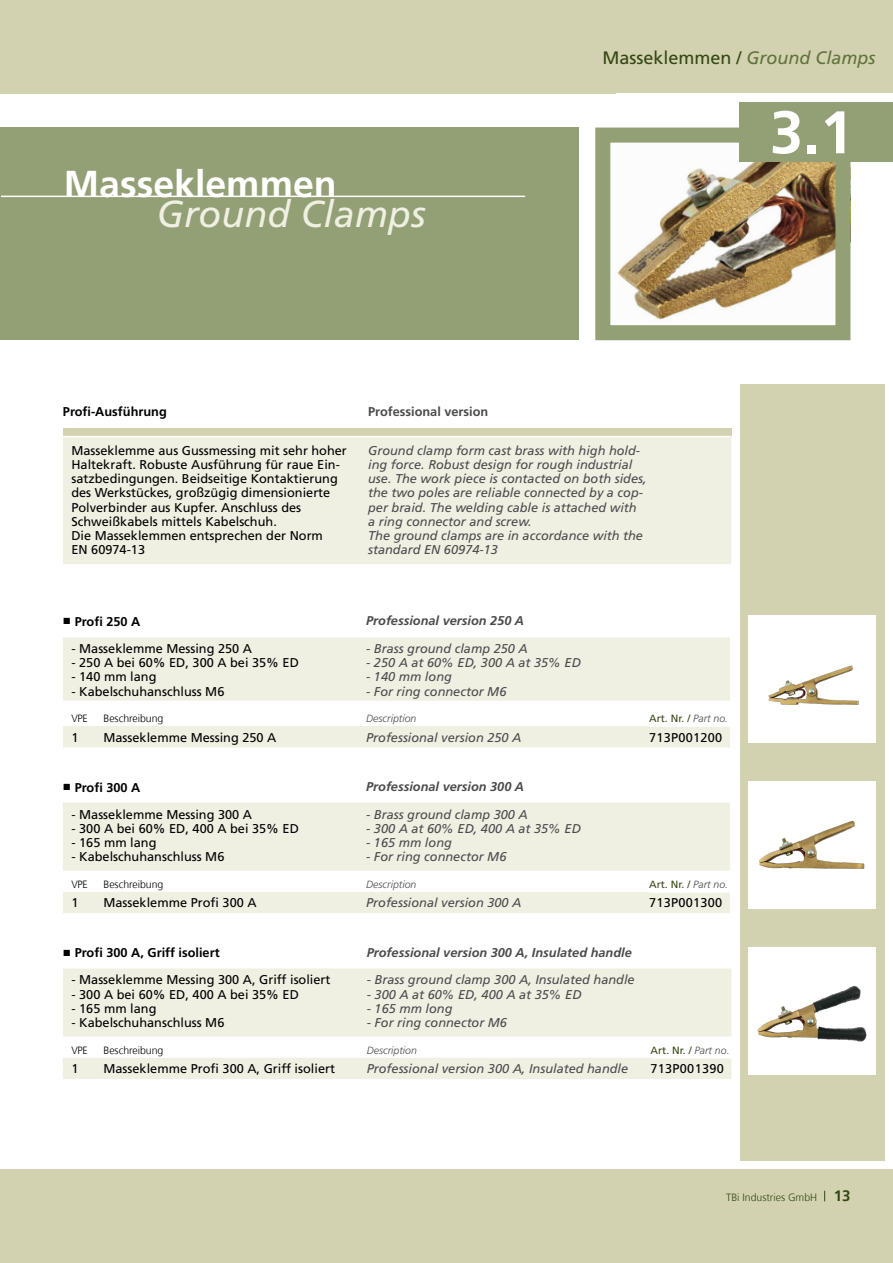
<style>
.page{position:relative;width:893px;height:1263px;background:#fff}
.page>*{position:absolute;margin:0;border:0;box-sizing:border-box;transform-origin:0 0}
.t1{font:700 60px "Frutiger LT Std";color:#fff}
.t2{font:700 37.5px "Frutiger LT Std";color:#fff}
.t3{font:italic 37.5px "Frutiger LT Std";color:#efefe2}
.t4{font:18px "Frutiger LT Std";color:#354715}
.t5{font:12.75px/14.2px "Frutiger LT Std";color:#000}
.t6{font:italic 12.75px/14.2px "Frutiger LT Std";color:#4b4b4d}
.t7{font:italic 700 12.75px "Frutiger LT Std";color:#4b4b4d}
.t8{font:700 12.75px "Frutiger LT Std";color:#000}
.t9{font:12.75px "Frutiger LT Std";letter-spacing:.02em;color:#000}
.t10{font:700 12.75px "Frutiger LT Std";color:#4b4b4d}
.t11{font:300 10.5px "Frutiger";color:#000}
.t12{font:10.5px "Frutiger LT Std";color:#354715}
.t13{font:italic 300 10.5px "Frutiger LT Std";color:#4b4b4d}
.t14{font:300 10.5px "Frutiger";color:#354715}
.s1{font-style:italic;color:#62723e}
.s2{font-family:"Times New Roman";font-weight:400;font-size:13.5px}
.s3{font-weight:300;font-style:italic;color:#4b4b4d}
.s4{font-weight:700;font-size:15px}
</style>
<div class="page">
<div style="left:740px;top:102px;width:144px;height:1059px;background:#d2d2b0"></div>
<div style="left:0;top:1169px;width:893px;height:94px;background:#d2d2b0"></div>
<div style="left:0;top:0;width:893px;height:94px;background:#d2d2b0"></div>
<div style="left:617px;top:94px;width:276px;height:290px;background:#fff"></div>
<div style="left:0;top:128px;width:578px;height:212px;background:#939f75"></div>
<hr style="left:0;top:196px;width:525px;height:1px;background:#fff">
<img style="left:617px;top:144px;width:217px;height:176px">
<div style="left:595px;top:128px;width:255px;height:212px;border:15px solid #939f75"></div>
<div style="left:63px;top:428px;width:668px;height:9px;background:#d2d2b0"></div>
<div style="left:63px;top:437px;width:668px;height:127px;background:#efefe2"></div>
<hr style="left:63px;top:436px;width:305px;height:1px;background:#fff">
<hr style="left:368px;top:436px;width:283px;height:1px;background:#fff">
<hr style="left:651px;top:436px;width:80px;height:1px;background:#fff">
<svg style="left:63px;top:803px;width:667px;height:110px;fill:#efefe2"></svg>
<hr style="left:649px;top:891px;width:81px;height:2px;background:#fff">
<svg style="left:63px;top:968px;width:668px;height:111px;fill:#efefe2"></svg>
<hr style="left:651px;top:1057px;width:80px;height:1px;background:#fff">
<svg style="left:63px;top:637px;width:667px;height:110px;fill:#efefe2"></svg>
<hr style="left:649px;top:725px;width:81px;height:2px;background:#fff">
<div style="left:748px;top:947px;width:128px;height:128px;background:#fff"></div>
<img style="left:757px;top:985px;width:110px;height:57px">
<div style="left:748px;top:781px;width:128px;height:128px;background:#fff"></div>
<img style="left:759px;top:820px;width:106px;height:49px">
<div style="left:748px;top:615px;width:128px;height:128px;background:#fff"></div>
<img style="left:768px;top:665px;width:91px;height:40px">
<div style="left:740px;top:102px;width:153px;height:60px;background:#939f75"></div>
<h3 class="t4" style="left:602px;top:47px;width:275px">Masseklemmen / <span class="s1">Ground Clamps</span></h3>
<h2 class="t2" style="left:64px;top:162px;width:274px">Masseklemmen</h2>
<h2 class="t3" style="left:157px;top:192px;width:270px">Ground Clamps</h2>
<h1 class="t1" style="left:770px;top:97px;width:85px">3.1</h1>
<p class="t8" style="left:63px;top:404px;width:105px">Profi-Ausführung</p>
<p class="t10" style="left:368px;top:404px;width:122px">Professional version</p>
<p class="t5" style="left:71px;top:443px;width:277px">Masseklemme aus Gussmessing mit sehr hoher Haltekraft. Robuste Ausführung für raue Ein&shy;satzbedingungen. Beidseitige Kontaktierung des Werkstückes, großzügig dimensionierte Polverbinder aus Kupfer. Anschluss des Schweißkabels mittels Kabelschuh.<br>Die Masseklemmen entsprechen der Norm<br>EN 60974-13</p>
<p class="t6" style="left:368px;top:443px;width:280px">Ground clamp form cast brass with high hold&shy;ing force. Robust design for rough industrial use. The work piece is contacted on both sides, the two poles are reliable connected by a cop&shy;per braid. The welding cable is attached with a ring connector and screw.<br>The ground clamps are in accordance with the standard EN 60974-13</p>
<p class="t8" style="left:63px;top:614px;width:79px"><span class="s2">■</span> Profi 250 A</p>
<p class="t7" style="left:366px;top:613px;width:159px">Professional version 250 A</p>
<p class="t5" style="left:71px;top:641px;width:182px">- Masseklemme Messing 250 A</p>
<p class="t5" style="left:71px;top:655px;width:229px">- 250 A bei 60% ED, 300 A bei 35% ED</p>
<p class="t5" style="left:71px;top:670px;width:87px">- 140 mm lang</p>
<p class="t5" style="left:71px;top:684px;width:155px">- Kabelschuhanschluss M6</p>
<p class="t6" style="left:366px;top:641px;width:163px">- Brass ground clamp 250 A</p>
<p class="t6" style="left:366px;top:655px;width:216px">- 250 A at 60% ED, 300 A at 35% ED</p>
<p class="t6" style="left:366px;top:670px;width:87px">- 140 mm long</p>
<p class="t6" style="left:366px;top:684px;width:142px">- For ring connector M6</p>
<p class="t11" style="left:71px;top:712px;width:18px">VPE</p>
<p class="t11" style="left:104px;top:712px;width:61px">Beschreibung</p>
<p class="t13" style="left:366px;top:712px;width:52px">Description</p>
<p class="t12" style="left:649px;top:712px;width:80px">Art. Nr. / <span class="s3">Part no.</span></p>
<p class="t5" style="left:71px;top:730px;width:9px">1</p>
<p class="t5" style="left:104px;top:730px;width:174px">Masseklemme Messing 250 A</p>
<p class="t6" style="left:366px;top:730px;width:157px">Professional version 250 A</p>
<p class="t9" style="left:649px;top:730px;width:75px">713P001200</p>
<p class="t8" style="left:63px;top:780px;width:79px"><span class="s2">■</span> Profi 300 A</p>
<p class="t7" style="left:366px;top:779px;width:159px">Professional version 300 A</p>
<p class="t5" style="left:71px;top:807px;width:182px">- Masseklemme Messing 300 A</p>
<p class="t5" style="left:71px;top:821px;width:229px">- 300 A bei 60% ED, 400 A bei 35% ED</p>
<p class="t5" style="left:71px;top:836px;width:87px">- 165 mm lang</p>
<p class="t5" style="left:71px;top:850px;width:155px">- Kabelschuhanschluss M6</p>
<p class="t6" style="left:366px;top:807px;width:163px">- Brass ground clamp 300 A</p>
<p class="t6" style="left:366px;top:821px;width:216px">- 300 A at 60% ED, 400 A at 35% ED</p>
<p class="t6" style="left:366px;top:836px;width:87px">- 165 mm long</p>
<p class="t6" style="left:366px;top:850px;width:142px">- For ring connector M6</p>
<p class="t11" style="left:71px;top:878px;width:18px">VPE</p>
<p class="t11" style="left:104px;top:878px;width:61px">Beschreibung</p>
<p class="t13" style="left:366px;top:878px;width:52px">Description</p>
<p class="t12" style="left:649px;top:878px;width:80px">Art. Nr. / <span class="s3">Part no.</span></p>
<p class="t5" style="left:71px;top:896px;width:9px">1</p>
<p class="t5" style="left:104px;top:896px;width:155px">Masseklemme Profi 300 A</p>
<p class="t6" style="left:366px;top:896px;width:157px">Professional version 300 A</p>
<p class="t9" style="left:649px;top:895px;width:75px">713P001300</p>
<p class="t8" style="left:63px;top:945px;width:158px"><span class="s2">■</span> Profi 300 A, Griff isoliert</p>
<p class="t7" style="left:367px;top:945px;width:266px">Professional version 300 A, Insulated handle</p>
<p class="t5" style="left:71px;top:973px;width:261px">- Masseklemme Messing 300 A, Griff isoliert</p>
<p class="t5" style="left:71px;top:987px;width:229px">- 300 A bei 60% ED, 400 A bei 35% ED</p>
<p class="t5" style="left:71px;top:1001px;width:87px">- 165 mm lang</p>
<p class="t5" style="left:71px;top:1016px;width:155px">- Kabelschuhanschluss M6</p>
<p class="t6" style="left:367px;top:973px;width:269px">- Brass ground clamp 300 A, Insulated handle</p>
<p class="t6" style="left:367px;top:987px;width:216px">- 300 A at 60% ED, 400 A at 35% ED</p>
<p class="t6" style="left:367px;top:1001px;width:87px">- 165 mm long</p>
<p class="t6" style="left:367px;top:1016px;width:142px">- For ring connector M6</p>
<p class="t11" style="left:71px;top:1044px;width:18px">VPE</p>
<p class="t11" style="left:104px;top:1044px;width:61px">Beschreibung</p>
<p class="t13" style="left:367px;top:1044px;width:52px">Description</p>
<p class="t12" style="left:651px;top:1044px;width:80px">Art. Nr. / <span class="s3">Part no.</span></p>
<p class="t5" style="left:71px;top:1062px;width:9px">1</p>
<p class="t5" style="left:104px;top:1062px;width:233px">Masseklemme Profi 300 A, Griff isoliert</p>
<p class="t6" style="left:367px;top:1062px;width:263px">Professional version 300 A, Insulated handle</p>
<p class="t9" style="left:651px;top:1061px;width:75px">713P001390</p>
<p class="t14" style="left:726px;top:1192px;width:126px">TBi Industries GmbH <span class="s4">13</span></p>
</div>
